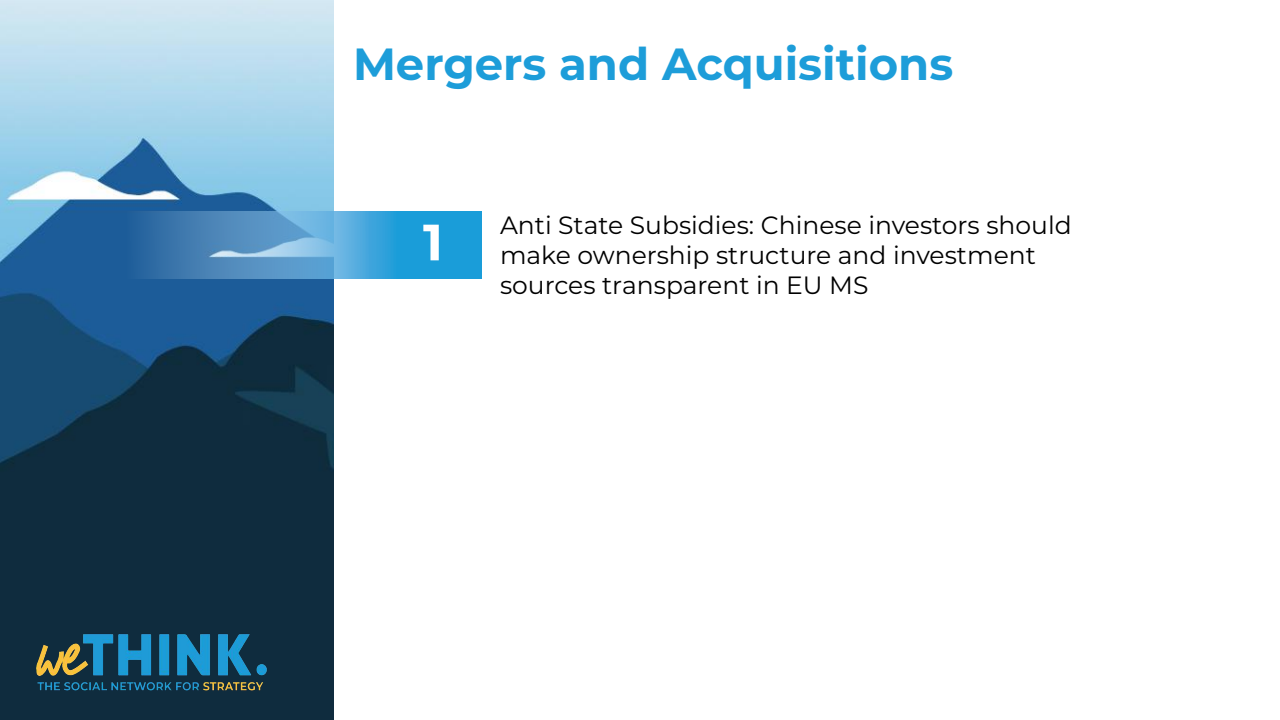
<style>
.page{position:relative;width:1280px;height:720px;background:#fff}
.page>*{position:absolute;margin:0;border:0;box-sizing:border-box;transform-origin:0 0}
.t1{font:700 51px "Montserrat";color:#fff}
.t2{font:700 45px "Montserrat";color:#1d9dd9}
.t3{font:25px/30px "Montserrat";color:#000}
</style>
<div class="page">
<img style="left:0;top:0;width:334px;height:720px">
<img style="left:34px;top:632px;width:235px;height:58px">
<svg style="left:86px;top:211px;width:396px;height:68px;background:#3e8fc4"></svg>
<h2 class="t2" style="left:353px;top:31px;width:602px">Mergers and Acquisitions</h2>
<h1 class="t1" style="left:423px;top:205px;width:21px">1</h1>
<p class="t3" style="left:500px;top:209px;width:573px">Anti State Subsidies: Chinese investors should make ownership structure and investment sources transparent in EU MS</p>
</div>
